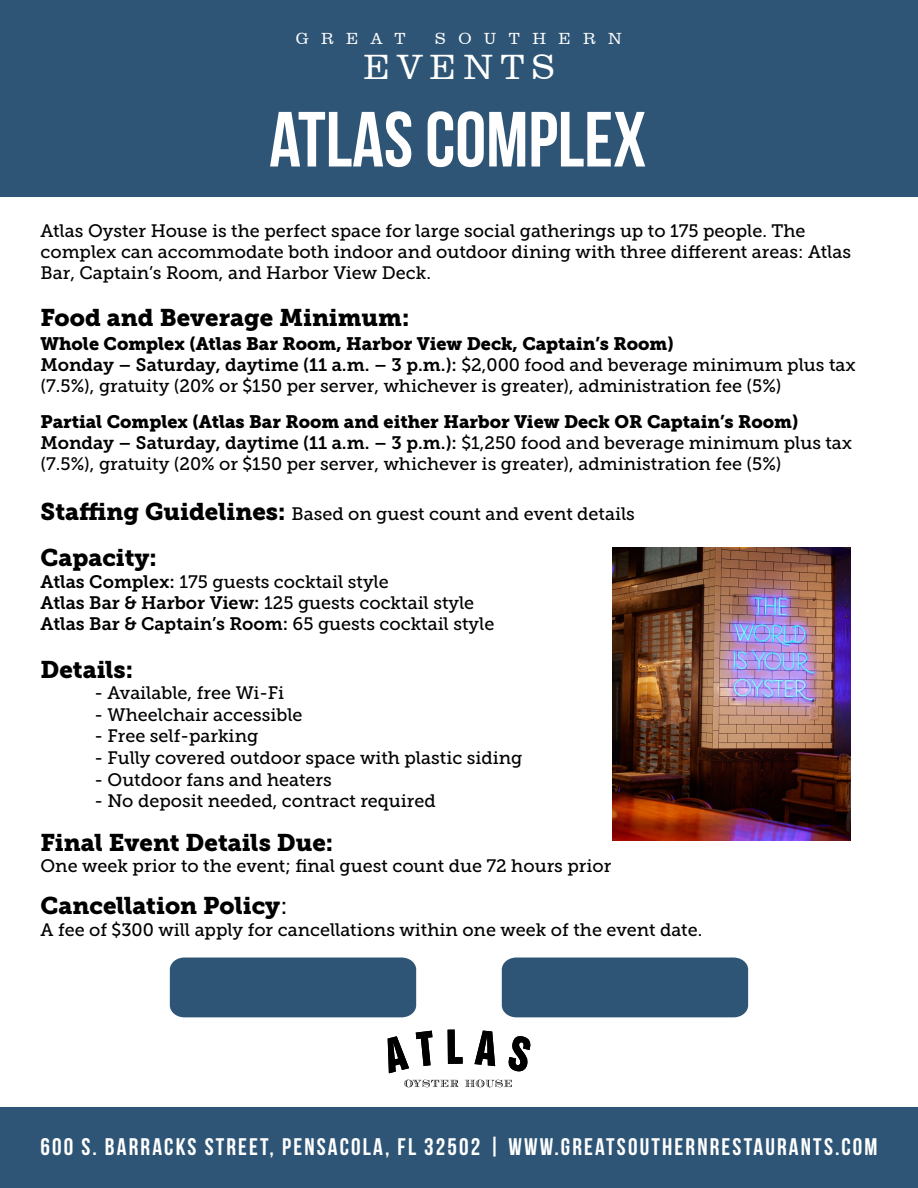
<style>
.page{position:relative;width:918px;height:1188px;background:#fff}
.page>*{position:absolute;margin:0;border:0;box-sizing:border-box;transform-origin:0 0}
.t1{font:700 78px "Bebas Neue";color:#fff}
.t2{font:300 36px "Clarendon BT";letter-spacing:.2em;color:#fff}
.t3{font:24px "Museo Slab 900";color:#000}
.t4{font:700 24px "Bebas Neue";letter-spacing:.09em;color:#fff}
.t5{font:18px/21px "Museo Slab 500";color:#000}
.t6{font:18px "Museo Slab 700";color:#000}
.t7{font:18px "Museo Slab 900";color:#000}
.t8{font:300 16.5px "Clarendon BT";letter-spacing:.75em;color:#fff}
.s1{font-family:"Museo Slab 500"}
.s2{font-family:"Museo Slab 900";font-size:24px}
.s3{font-family:"Museo Slab 700"}
</style>
<div class="page">
<div style="left:0;top:0;width:918px;height:197px;background:#2f5576"></div>
<div style="left:0;top:1107px;width:918px;height:81px;background:#2f5576"></div>
<div style="left:170px;top:958px;width:246px;height:59px;background:#2f5576"></div>
<div style="left:502px;top:958px;width:246px;height:59px;background:#2f5576"></div>
<svg style="left:388px;top:1036px;width:21px;height:37px"></svg>
<svg style="left:416px;top:1031px;width:16px;height:35px"></svg>
<svg style="left:448px;top:1030px;width:15px;height:34px"></svg>
<svg style="left:474px;top:1031px;width:21px;height:35px"></svg>
<svg style="left:508px;top:1036px;width:23px;height:36px"></svg>
<svg style="left:404px;top:1080px;width:55px;height:7px"></svg>
<svg style="left:465px;top:1080px;width:47px;height:7px"></svg>
<img style="left:612px;top:548px;width:239px;height:293px">
<p class="t8" style="left:296px;top:29px;width:111px">GREAT</p>
<p class="t8" style="left:435px;top:29px;width:188px">SOUTHERN</p>
<h2 class="t2" style="left:363px;top:45px;width:193px">EVENTS</h2>
<h1 class="t1" style="left:269px;top:97px;width:379px">ATLAS COMPLEX</h1>
<p class="t5" style="left:41px;top:220px;width:812px">Atlas Oyster House is the perfect space for large social gatherings up to 175 people. The complex can accommodate both indoor and outdoor dining with three different areas: Atlas<br>Bar, Captain’s Room, and Harbor View Deck.</p>
<h3 class="t3" style="left:41px;top:303px;width:370px">Food and Beverage Minimum:</h3>
<p class="t7" style="left:41px;top:333px;width:635px">Whole Complex (Atlas Bar Room, Harbor View Deck, Captain’s Room)</p>
<p class="t6" style="left:41px;top:354px;width:817px">Monday – Saturday, daytime (11 a.m. – 3 p.m.): <span class="s1">$2,000 food and beverage minimum plus tax</span></p>
<p class="t5" style="left:41px;top:375px;width:743px">(7.5%), gratuity (20% or $150 per server, whichever is greater), administration fee (5%)</p>
<p class="t7" style="left:41px;top:411px;width:759px">Partial Complex (Atlas Bar Room and either Harbor View Deck OR Captain’s Room)</p>
<p class="t6" style="left:41px;top:432px;width:813px">Monday – Saturday, daytime (11 a.m. – 3 p.m.): <span class="s1">$1,250 food and beverage minimum plus tax</span></p>
<p class="t5" style="left:41px;top:453px;width:743px">(7.5%), gratuity (20% or $150 per server, whichever is greater), administration fee (5%)</p>
<p class="t5" style="left:41px;top:503px;width:596px"><span class="s2">Staffing Guidelines:</span> Based on guest count and event details</p>
<h3 class="t3" style="left:41px;top:544px;width:118px">Capacity:</h3>
<p class="t5" style="left:41px;top:571px;width:435px"><span class="s3">Atlas Complex:</span> 175 guests cocktail style<br><span class="s3">Atlas Bar &amp; Harbor View:</span> 125 guests cocktail style</p>
<p class="t6" style="left:41px;top:613px;width:455px">Atlas Bar &amp; Captain’s Room: <span class="s1">65 guests cocktail style</span></p>
<h3 class="t3" style="left:41px;top:655px;width:94px">Details:</h3>
<p class="t5" style="left:95px;top:683px;width:191px">- Available, free Wi-Fi</p>
<p class="t5" style="left:95px;top:704px;width:210px">- Wheelchair accessible</p>
<p class="t5" style="left:95px;top:726px;width:165px">- Free self-parking</p>
<p class="t5" style="left:95px;top:747px;width:430px">- Fully covered outdoor space with plastic siding</p>
<p class="t5" style="left:95px;top:769px;width:239px">- Outdoor fans and heaters</p>
<p class="t5" style="left:95px;top:791px;width:343px">- No deposit needed, contract required</p>
<h3 class="t3" style="left:41px;top:828px;width:294px">Final Event Details Due:</h3>
<p class="t5" style="left:41px;top:856px;width:572px">One week prior to the event; final guest count due 72 hours prior</p>
<h3 class="t3" style="left:41px;top:892px;width:248px">Cancellation Policy<span class="s1">:</span></h3>
<p class="t5" style="left:41px;top:919px;width:663px">A fee of $300 will apply for cancellations within one week of the event date.</p>
<h3 class="t4" style="left:41px;top:1134px;width:838px">600 S. BARRACKS STREET, PENSACOLA, FL 32502 | WWW.GREATSOUTHERNRESTAURANTS.COM</h3>
</div>
